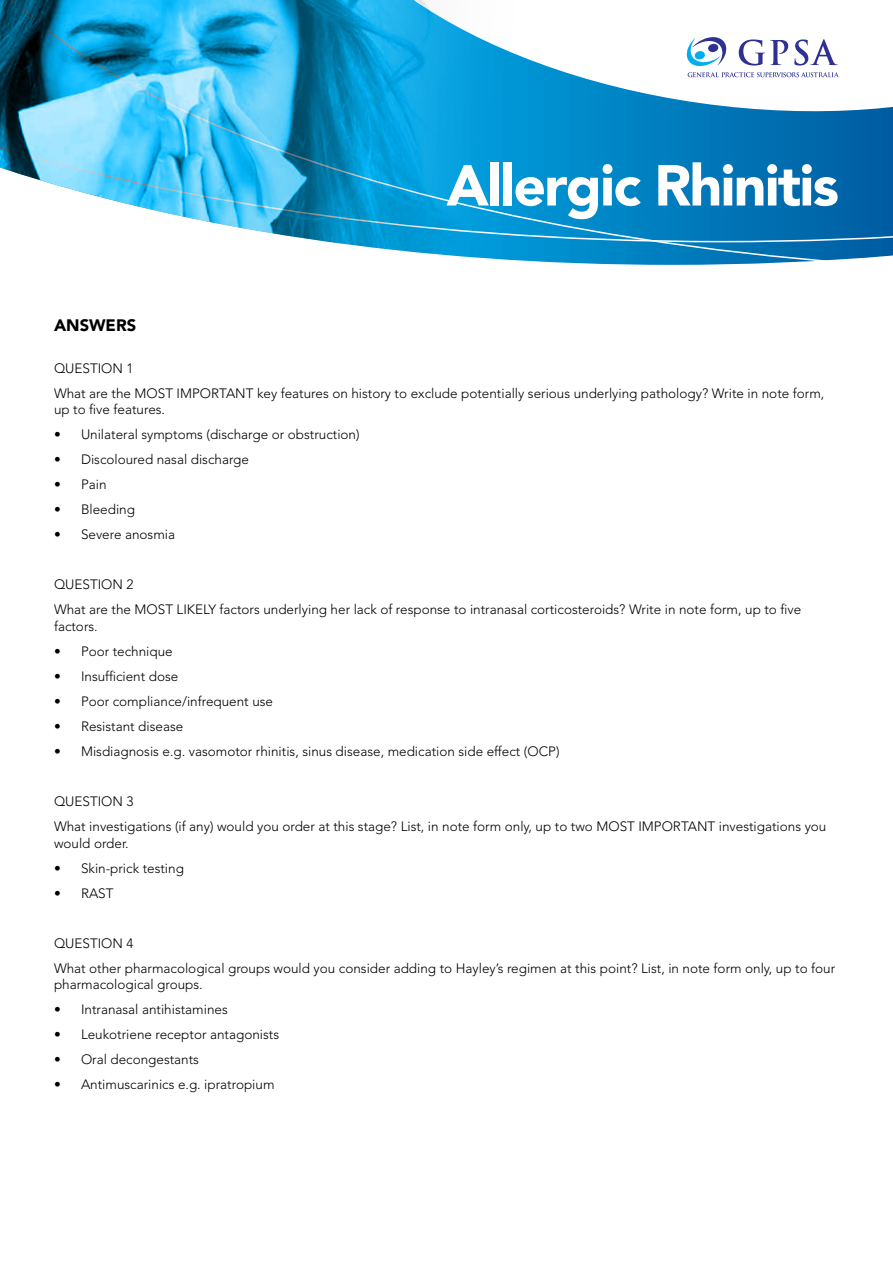
<style>
.page{position:relative;width:893px;height:1263px;background:#fff}
.page>*{position:absolute;margin:0;border:0;box-sizing:border-box;transform-origin:0 0}
.t1{font:900 57.15px "Avenir LT Std";letter-spacing:-.03em;color:#fff}
.t2{font:900 16.5px "Avenir LT Std";color:#000}
.t3{font:300 13.5px/25px "Avenir LT Std";color:#000}
</style>
<div class="page">
<svg style="left:577px;top:242px;width:316px;height:23px;background:#2589c1"></svg>
<svg style="left:577px;top:44px;width:316px;height:198px"></svg>
<img style="left:0;top:0;width:577px;height:264px">
<svg style="left:687px;top:37px;width:39px;height:29px"></svg>
<svg style="left:688px;top:72px;width:151px;height:5px"></svg>
<svg style="left:739px;top:39px;width:49px;height:27px"></svg>
<svg style="left:794px;top:39px;width:44px;height:27px"></svg>
<h1 class="t1" style="left:446px;top:151px;width:394px">Allergic Rhinitis</h1>
<p class="t2" style="left:54px;top:316px;width:84px">ANSWERS</p>
<p class="t3" style="left:54px;top:356px;width:772px">QUESTION 1<br>What are the MOST IMPORTANT key features on history to exclude potentially serious underlying pathology? Write in note form,</p>
<p class="t3" style="left:54px;top:397px;width:113px">up to five features.</p>
<p class="t3" style="left:54px;top:422px;width:307px">• Unilateral symptoms (discharge or obstruction)</p>
<p class="t3" style="left:54px;top:447px;width:197px">• Discoloured nasal discharge</p>
<p class="t3" style="left:54px;top:472px;width:54px">• Pain</p>
<p class="t3" style="left:54px;top:497px;width:82px">• Bleeding</p>
<p class="t3" style="left:54px;top:522px;width:123px">• Severe anosmia</p>
<p class="t3" style="left:54px;top:572px;width:749px">QUESTION 2<br>What are the MOST LIKELY factors underlying her lack of response to intranasal corticosteroids? Write in note form, up to five</p>
<p class="t3" style="left:54px;top:614px;width:45px">factors.</p>
<p class="t3" style="left:54px;top:639px;width:120px">• Poor technique</p>
<p class="t3" style="left:54px;top:664px;width:126px">• Insufficient dose</p>
<p class="t3" style="left:54px;top:689px;width:221px">• Poor compliance/infrequent use</p>
<p class="t3" style="left:54px;top:714px;width:131px">• Resistant disease</p>
<p class="t3" style="left:54px;top:739px;width:507px">• Misdiagnosis e.g. vasomotor rhinitis, sinus disease, medication side effect (OCP)</p>
<p class="t3" style="left:54px;top:789px;width:774px">QUESTION 3<br>What investigations (if any) would you order at this stage? List, in note form only, up to two MOST IMPORTANT investigations you</p>
<p class="t3" style="left:54px;top:830px;width:76px">would order.</p>
<p class="t3" style="left:54px;top:855px;width:131px">• Skin-prick testing</p>
<p class="t3" style="left:54px;top:880px;width:61px">• RAST</p>
<p class="t3" style="left:54px;top:930px;width:783px">QUESTION 4<br>What other pharmacological groups would you consider adding to Hayley’s regimen at this point? List, in note form only, up to four</p>
<p class="t3" style="left:54px;top:972px;width:150px">pharmacological groups.</p>
<p class="t3" style="left:54px;top:997px;width:175px">• Intranasal antihistamines</p>
<p class="t3" style="left:54px;top:1022px;width:227px">• Leukotriene receptor antagonists</p>
<p class="t3" style="left:54px;top:1047px;width:147px">• Oral decongestants</p>
<p class="t3" style="left:54px;top:1072px;width:222px">• Antimuscarinics e.g. ipratropium</p>
</div>
